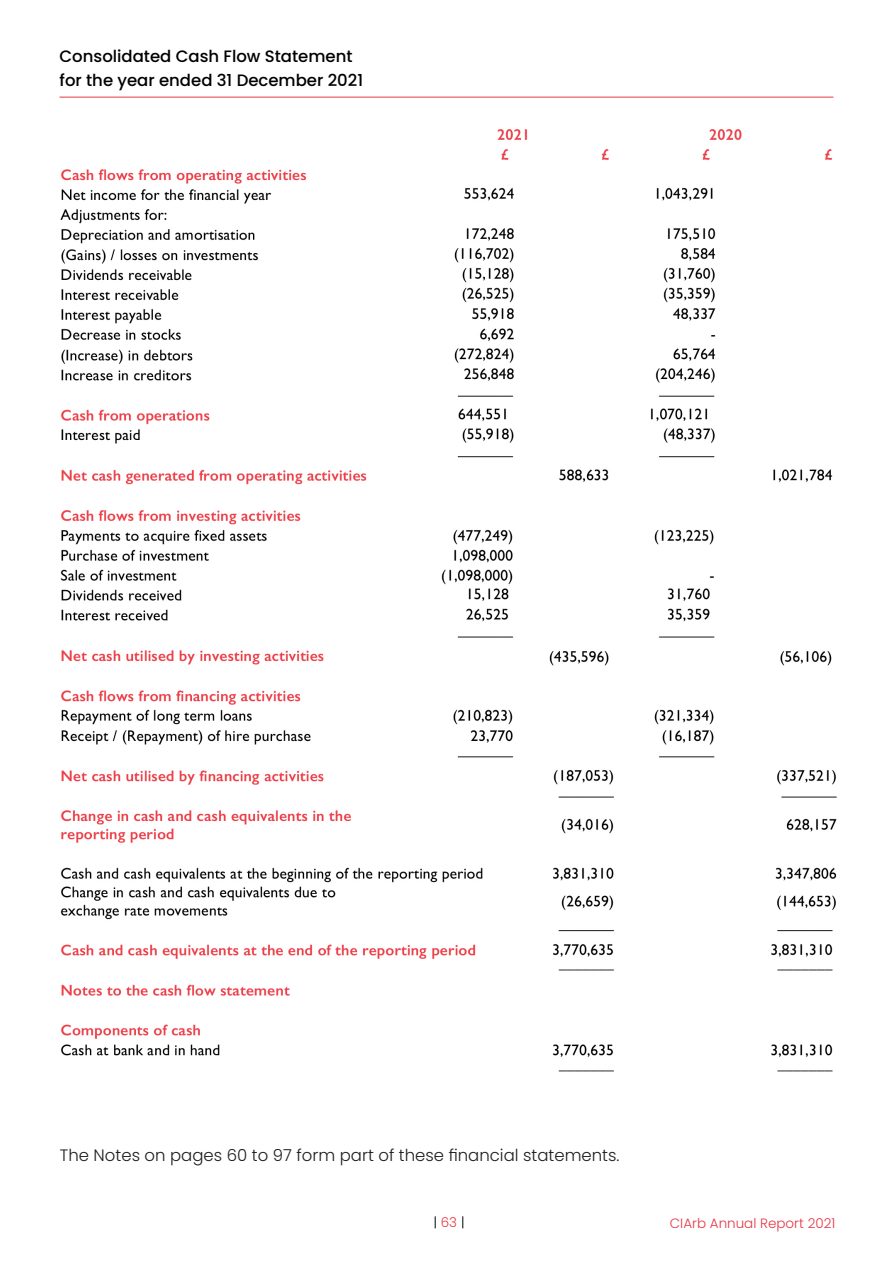
<style>
.page{position:relative;width:893px;height:1263px;background:#fff}
.page>*{position:absolute;margin:0;border:0;box-sizing:border-box;transform-origin:0 0}
.t1{font:500 16.5px/24px "Poppins";color:#000}
.t2{font:300 16.5px "Poppins";color:#1e1e1c}
.t3{font:300 13.5px "Poppins";color:#e73745}
</style>
<div class="page">
<svg style="left:435px;top:1216px;width:1px;height:12px"></svg>
<svg style="left:462px;top:1216px;width:1px;height:12px"></svg>
<img style="left:60px;top:129px;width:777px;height:943px">
<hr style="left:60px;top:97px;width:773px;height:1px;background:#e73745">
<p class="t1" style="left:60px;top:44px;width:305px">Consolidated Cash Flow Statement for the year ended 31 December 2021</p>
<p class="t2" style="left:60px;top:1145px;width:561px">The Notes on pages 60 to 97 form part of these financial statements.</p>
<p class="t3" style="left:441px;top:1215px;width:18px">63</p>
<p class="t3" style="left:670px;top:1215px;width:167px">CIArb Annual Report 2021</p>
</div>
